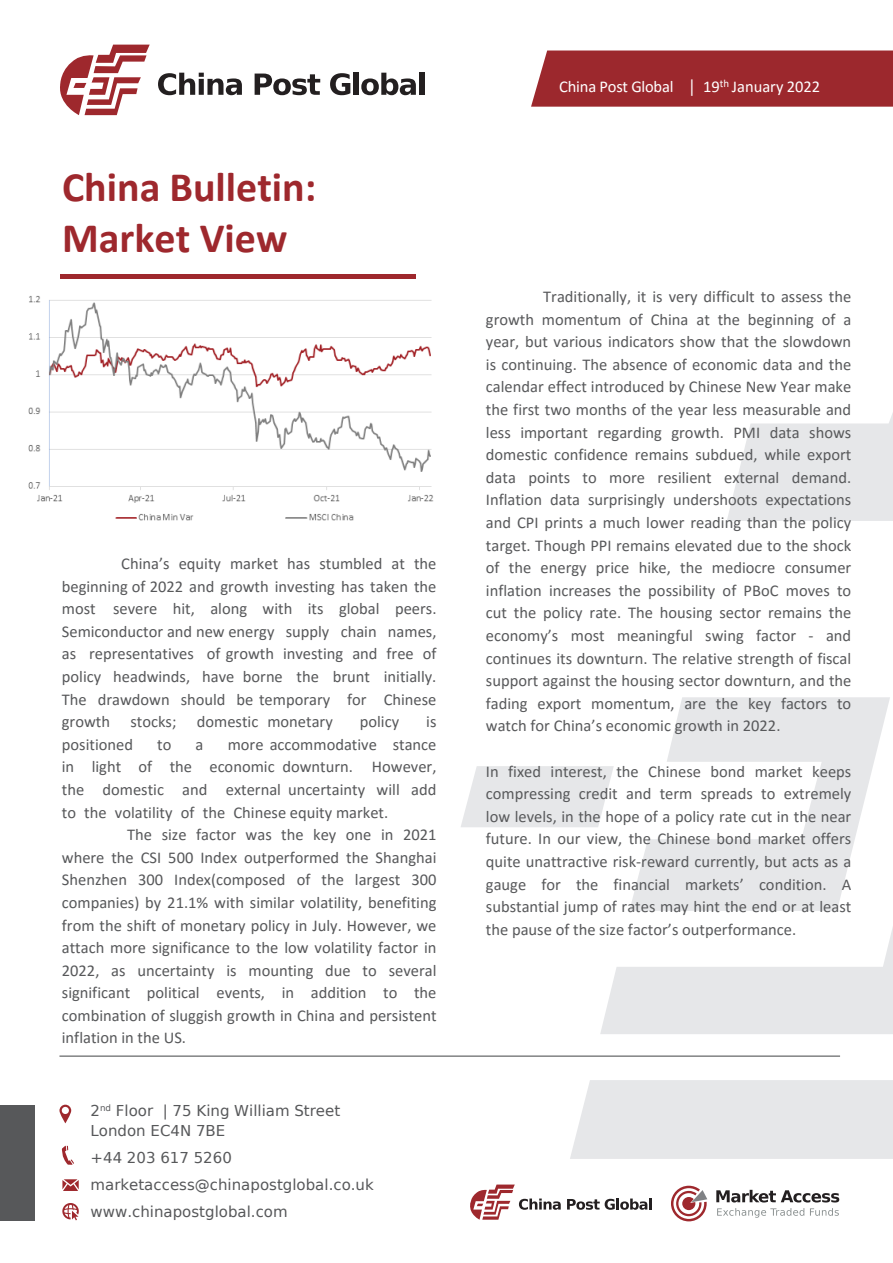
<style>
.page{position:relative;width:893px;height:1263px;background:#fff}
.page>*{position:absolute;margin:0;border:0;box-sizing:border-box;transform-origin:0 0}
.t1{font:700 42px/50.4px "Calibri";color:#9e282d}
.t2{font:16.5px/22.6px "Calibri";color:#58595b;text-align:justify}
.t3{font:16.5px/22.6px "Calibri";color:#57585a;text-align:justify}
.t4{font:16.5px "Calibri";letter-spacing:-.015em;color:#fff}
.t5{font:15px/27px "DejaVu Sans";color:#57585a}
.s1{font-style:inherit}
.s2{font-family:"DejaVu Sans Condensed"}
</style>
<div class="page">
<svg style="left:727px;top:413px;width:166px;height:108px"></svg>
<svg style="left:629px;top:697px;width:261px;height:214px;fill:#e6e7e9"></svg>
<svg style="left:600px;top:927px;width:293px;height:107px"></svg>
<div style="left:570px;top:1080px;width:323px;height:79px;background:#e6e7e9"></div>
<svg style="left:461px;top:766px;width:153px;height:61px;background:#e8e9eb"></svg>
<svg style="left:716px;top:1190px;width:123px;height:12px"></svg>
<svg style="left:717px;top:1208px;width:87px;height:10px"></svg>
<svg style="left:810px;top:1208px;width:29px;height:8px"></svg>
<svg style="left:671px;top:1186px;width:36px;height:35px"></svg>
<svg style="left:60px;top:45px;width:90px;height:70px"></svg>
<svg style="left:158px;top:73px;width:84px;height:22px"></svg>
<svg style="left:255px;top:74px;width:65px;height:21px"></svg>
<svg style="left:330px;top:73px;width:20px;height:22px"></svg>
<div style="left:354px;top:73px;width:5px;height:22px;background:#231f20"></div>
<svg style="left:361px;top:73px;width:55px;height:22px"></svg>
<div style="left:419px;top:73px;width:5px;height:22px;background:#231f20"></div>
<svg style="left:470px;top:1184px;width:91px;height:36px"></svg>
<svg style="left:567px;top:1198px;width:85px;height:12px"></svg>
<div style="left:531px;top:51px;width:362px;height:56px;background:#9c282d"></div>
<div style="left:60px;top:274px;width:356px;height:5px;background:#9e282d"></div>
<svg style="left:62px;top:1203px;width:17px;height:17px"></svg>
<svg style="left:61px;top:1146px;width:13px;height:19px"></svg>
<svg style="left:62px;top:1179px;width:17px;height:12px"></svg>
<svg style="left:59px;top:1105px;width:12px;height:18px"></svg>
<hr style="left:59px;top:1055px;width:781px;height:2px;background:#57585a">
<div style="left:0;top:1105px;width:34px;height:115px;background:#57585a"></div>
<img style="left:28px;top:295px;width:406px;height:226px">
<h1 class="t1" style="left:62px;top:161px;width:256px">China Bulletin<span class="s1">:<br></span>Market <span class="s1">View</span></h1>
<p class="t3" style="left:62px;top:552px;width:376px;text-indent:59px">China’s equity market has stumbled at the beginning of 2022 and growth investing has taken the most severe hit, along with its global peers.<br>Semiconductor and new energy supply chain names, as representatives of growth investing and free of policy headwinds, have borne the brunt initially.<br>The drawdown should be temporary for Chinese growth stocks; domestic monetary</p>
<p class="t3" style="left:360px;top:710px;width:41px">policy</p>
<p class="t3" style="left:426px;top:710px;width:12px">is</p>
<p class="t3" style="left:62px;top:732px;width:376px;text-indent:166px">more accommodative stance in light of the economic downturn. However, the domestic and external uncertainty will add to the volatility of the Chinese equity market.</p>
<p class="t3" style="left:62px;top:823px;width:376px;text-indent:65px">The size factor was the key one in 2021 where the CSI 500 Index outperformed the Shanghai Shenzhen 300 Index(composed of the largest 300 companies) by 21.1% with similar volatility, benefiting from the shift of monetary policy in July. However, we attach more significance to the low volatility factor in 2022, as uncertainty is mounting due to several significant political events, in addition to the combination of sluggish growth in China and persistent inflation in the US.</p>
<p class="t3" style="left:62px;top:732px;width:73px">positioned</p>
<p class="t3" style="left:157px;top:732px;width:16px">to</p>
<p class="t3" style="left:196px;top:732px;width:9px">a</p>
<p class="t5" style="left:91px;top:1101px;width:251px;line-height:19.5px">2<sup>nd</sup> Floor | 75 King William Street<br>London EC4N 7BE</p>
<p class="t5" style="left:91px;top:1143px;width:285px">+44 203 617 5260 marketaccess@chinapostglobal.co.uk www.chinapostglobal.com</p>
<p class="t4" style="left:559px;top:75px;width:262px">China Post Global <span class="s2">|</span> 19<sup>th</sup> January 2022</p>
<p class="t2" style="left:486px;top:285px;width:367px;text-indent:57px">Traditionally, it is very difficult to assess the growth momentum of China at the beginning of a year, but various indicators show that the slowdown is continuing. The absence of economic data and the calendar effect introduced by Chinese New Year make the first two months of the year less measurable and less important regarding growth. PMI data shows domestic confidence remains subdued, while export data points to more resilient external demand.<br>Inflation data surprisingly undershoots expectations and CPI prints a much lower reading than the policy target. Though PPI remains elevated due to the shock of the energy price hike, the mediocre consumer inflation increases the possibility of PBoC moves to cut the policy rate. The housing sector remains the economy’s most meaningful swing factor - and continues its downturn. The relative strength of fiscal support against the housing sector downturn, and the fading export momentum, are the key factors to watch for China’s economic growth in 2022.</p>
<p class="t2" style="left:486px;top:759px;width:367px">In fixed interest, the Chinese bond market keeps compressing credit and term spreads to extremely low levels, in the hope of a policy rate cut in the near future. In our view, the Chinese bond market offers quite unattractive risk-reward currently, but acts as a gauge for the financial markets’ condition. A substantial jump of rates may hint the end or at least the pause of the size factor’s outperformance.</p>
</div>
